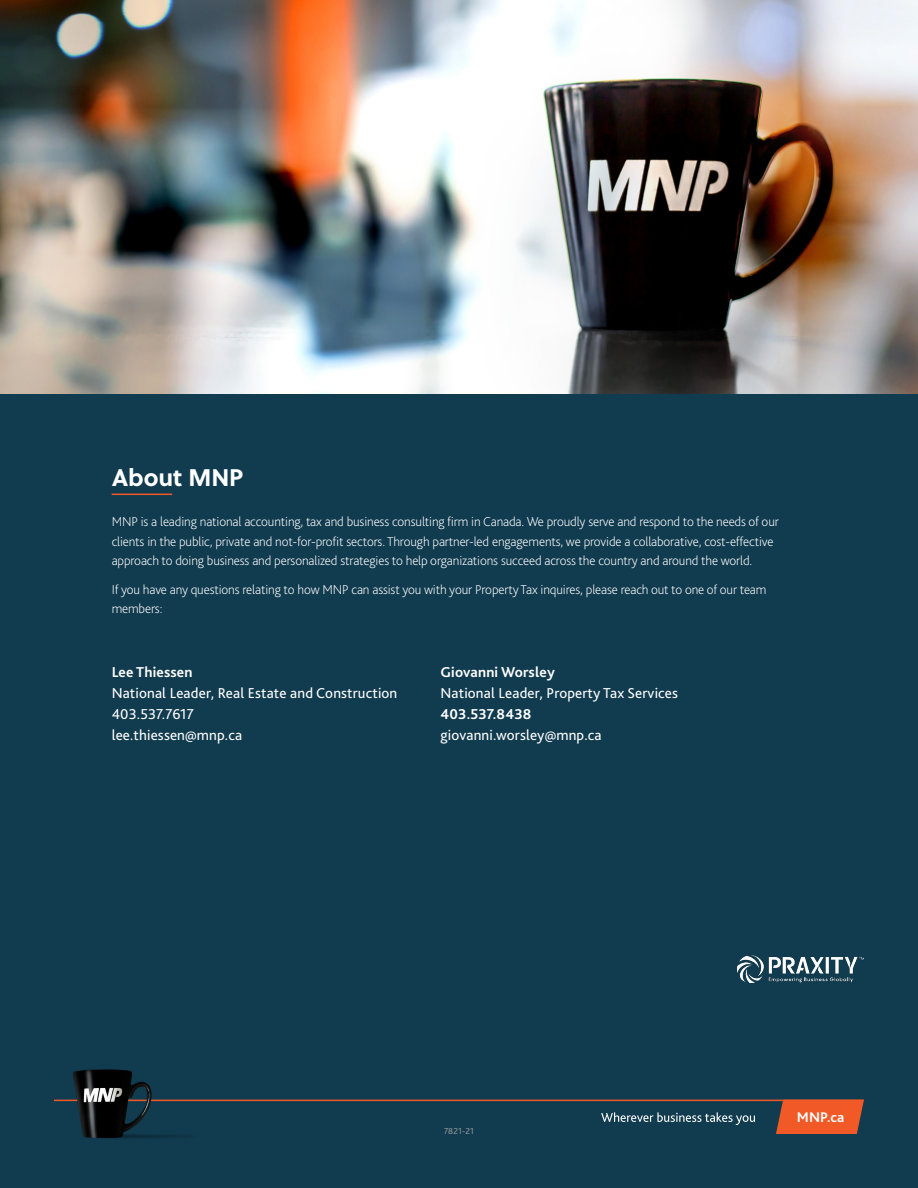
<style>
.page{position:relative;width:918px;height:1188px;background:#113b4f}
.page>*{position:absolute;margin:0;border:0;box-sizing:border-box;transform-origin:0 0}
.t1{font:700 24px "Soleil";color:#fff}
.t2{font:15px "Bliss 2";letter-spacing:.01em;color:#fff}
.t3{font:700 15px "Bliss 2";letter-spacing:.01em;color:#fff}
.t4{font:700 14.7px "Bliss 2";color:#fff}
.t5{font:200 13.5px/19.5px "Bliss 2";letter-spacing:-.01em;color:#fff}
.t6{font:9px "Bliss 2";letter-spacing:.01em;color:#939598}
</style>
<div class="page">
<img style="left:0;top:0;width:918px;height:393px">
<img style="left:738px;top:955px;width:126px;height:27px">
<hr style="left:54px;top:1100px;width:810px;height:1px;background:#f15927">
<img style="left:69px;top:1069px;width:147px;height:70px">
<svg style="left:776px;top:1100px;width:88px;height:34px;background:#df562a"></svg>
<svg style="left:601px;top:1112px;width:154px;height:13px"></svg>
<hr style="left:112px;top:494px;width:60px;height:1px;background:#f15927">
<h2 class="t1" style="left:112px;top:459px;width:133px">About MNP</h2>
<p class="t5" style="left:112px;top:512px;width:669px">MNP is a leading national accounting, tax and business consulting firm in Canada. We proudly serve and respond to the needs of our clients in the public, private and not-for-profit sectors. Through partner-led engagements, we provide a collaborative, cost-effective approach to doing business and personalized strategies to help organizations succeed across the country and around the world.</p>
<p class="t5" style="left:112px;top:579px;width:656px">If you have any questions relating to how MNP can assist you with your Property Tax inquires, please reach out to one of our team members:</p>
<h4 class="t3" style="left:112px;top:663px;width:82px">Lee Thiessen</h4>
<p class="t2" style="left:112px;top:684px;width:287px">National Leader, Real Estate and Construction</p>
<p class="t2" style="left:112px;top:705px;width:84px">403.537.7617</p>
<p class="t2" style="left:112px;top:726px;width:132px">lee.thiessen@mnp.ca</p>
<h4 class="t3" style="left:441px;top:663px;width:116px">Giovanni Worsley</h4>
<p class="t2" style="left:441px;top:684px;width:239px">National Leader, Property Tax Services</p>
<p class="t3" style="left:441px;top:705px;width:92px">403.537.8438</p>
<p class="t2" style="left:441px;top:726px;width:163px">giovanni.worsley@mnp.ca</p>
<p class="t6" style="left:444px;top:1125px;width:31px">7821-21</p>
<p class="t4" style="left:797px;top:1108px;width:49px">MNP.ca</p>
</div>
